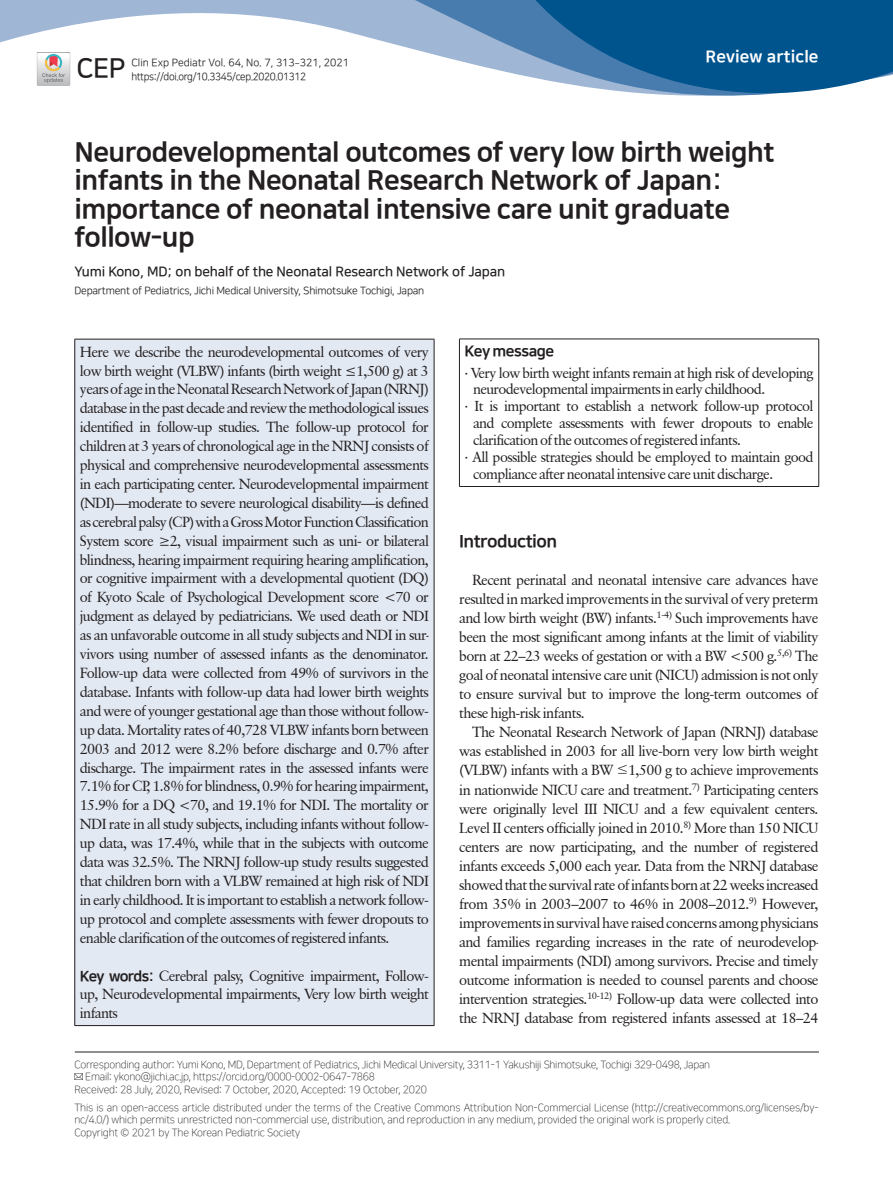
<style>
.page{position:relative;width:893px;height:1191px;background:#fff}
.page>*{position:absolute;margin:0;border:0;box-sizing:border-box;transform-origin:0 0}
.큰제목{font:27px/28.5px "Nanum Square EB";letter-spacing:-.02em;color:#231f20}
.t1{font:27px "Nanum Square B";color:#231f20}
.서론{font:17.25px "Nanum Square EB";letter-spacing:-.035em;color:#231f20}
.t2{font:16.5px "Nanum Square EB";letter-spacing:.005em;color:#fff}
.Key_message{font:15px "Nanum Square EB";letter-spacing:-.03em;color:#231f20}
.영문초록{font:14.55px/18.9px "Classical Garamond BT";letter-spacing:-.045em;color:#231f20;text-align:justify}
.바탕글{font:14.55px/19px "Classical Garamond BT";letter-spacing:-.04em;color:#231f20;text-align:justify}
.Key_message-2{font:14.4px/17px "Classical Garamond BT";letter-spacing:-.045em;color:#231f20}
.이름{font:13.5px "Nanum Square B";letter-spacing:-.01em;color:#231f20}
.각주{font:10.5px/12.6px "Nanum Square L";letter-spacing:-.015em;color:#231f20}
.소속{font:10.5px "Nanum Square R";letter-spacing:-.02em;color:#231f20}
.소속-2{font:10.5px "Nanum Square R";color:#231f20}
.꼬리말{font:10.5px "Nanum Square R";letter-spacing:-.035em;color:#231f20;scale:.95 1}
.s1{font-family:"Utopia Std"}
.s2{font-family:"Nanum Square EB"}
.s3{font-family:"Dotum"}
</style>
<div class="page">
<svg style="left:0;top:0;width:462px;height:86px"></svg>
<svg style="left:462px;top:0;width:431px;height:96px;background:#3575a5"></svg>
<div style="left:75px;top:339px;width:359px;height:686px;background:#e3e9f3"></div>
<hr style="left:74px;top:339px;width:360px;height:1px;background:#231f20">
<hr style="left:74px;top:339px;width:1px;height:686px;background:#231f20">
<hr style="left:434px;top:339px;width:1px;height:686px;background:#231f20">
<hr style="left:74px;top:1025px;width:360px;height:1px;background:#231f20">
<hr style="left:459px;top:339px;width:360px;height:1px;background:#231f20">
<hr style="left:459px;top:339px;width:1px;height:147px;background:#231f20">
<hr style="left:818px;top:339px;width:1px;height:147px;background:#231f20">
<hr style="left:459px;top:486px;width:360px;height:1px;background:#231f20">
<hr style="left:75px;top:1051px;width:744px;height:1px;background:#231f20">
<svg style="left:74px;top:1073px;width:9px;height:7px"></svg>
<p class="t1" style="left:77px;top:54px;width:50px">CEP</p>
<p class="소속-2" style="left:131px;top:57px;width:219px">Clin Exp Pediatr Vol. 64, No. 7, 313<span class="s1">–</span>321, 2021</p>
<p class="꼬리말" style="left:131px;top:71px;width:185px">https://doi.org/10.3345/cep.2020.01312</p>
<p class="t2" style="left:706px;top:48px;width:114px">Review article</p>
<p class="큰제목" style="left:74px;top:138px;width:702px">Neurodevelopmental outcomes of very low birth weight infants in the Neonatal Research Network of Japan: importance of neonatal intensive care unit graduate follow-up</p>
<p class="이름" style="left:74px;top:265px;width:432px">Yumi Kono, MD; on behalf of the Neonatal Research Network of Japan</p>
<p class="소속" style="left:74px;top:285px;width:351px">Department of Pediatrics, Jichi Medical University, Shimotsuke Tochigi, Japan</p>
<p class="영문초록" style="left:80px;top:342px;width:351px">Here we describe the neurodevelopmental outcomes of very low birth weight (VLBW) infants (birth weight ≤1,500 g) at 3 years of age in the Neonatal Research Network of Japan (NRNJ) database in the past decade and review the methodological issues identified in follow-up studies. The follow-up protocol for children at 3 years of chronological age in the NRNJ consists of physical and comprehensive neurodevelopmental assessments in each participating center. Neurodevelopmental impairment (NDI)—moderate to severe neurological disability—is defined as cerebral palsy (CP) with a Gross Motor Function Classification System score ≥2, visual impairment such as uni- or bilateral blindness, hearing impairment requiring hearing amplification, or cognitive impairment with a developmental quotient (DQ) of Kyoto Scale of Psychological Development score &lt;70 or judgment as delayed by pediatricians. We used death or NDI as an unfavorable outcome in all study subjects and NDI in sur&shy;vivors using number of assessed infants as the denominator.<br>Follow-up data were collected from 49% of survivors in the database. Infants with follow-up data had lower birth weights and were of younger gestational age than those without follow&shy;up data. Mortality rates of 40,728 VLBW infants born between 2003 and 2012 were 8.2% before discharge and 0.7% after discharge. The impairment rates in the assessed infants were 7.1% for CP, 1.8% for blindness, 0.9% for hearing impairment, 15.9% for a DQ &lt;70, and 19.1% for NDI. The mortality or NDI rate in all study subjects, including infants without follow&shy;up data, was 17.4%, while that in the subjects with outcome data was 32.5%. The NRNJ follow-up study results suggested that children born with a VLBW remained at high risk of NDI in early childhood. It is important to establish a network follow&shy;up protocol and complete assessments with fewer dropouts to enable clarification of the outcomes of registered infants.</p>
<p class="영문초록" style="left:80px;top:965px;width:351px"><span class="s2">Key words:</span> Cerebral palsy, Cognitive impairment, Follow&shy;up, Neurodevelopmental impairments, Very low birth weight infants</p>
<p class="Key_message" style="left:465px;top:343px;width:91px">Key message</p>
<p class="Key_message-2" style="left:473px;top:364px;width:342px;text-indent:-9px">· Very low birth weight infants remain at high risk of developing neurodevelopmental impairments in early childhood.</p>
<p class="Key_message-2" style="left:473px;top:398px;width:342px;text-align:justify;text-indent:-9px">· It is important to establish a network follow-up protocol and complete assessments with fewer dropouts to enable clarification of the outcomes of registered infants.</p>
<p class="Key_message-2" style="left:473px;top:448px;width:342px;text-indent:-9px">· All possible strategies should be employed to maintain good compliance after neonatal intensive care unit discharge.</p>
<p class="서론" style="left:459px;top:532px;width:99px">Introduction</p>
<p class="바탕글" style="left:459px;top:570px;width:361px;text-indent:13px">Recent perinatal and neonatal intensive care advances have resulted in marked improvements in the survival of very preterm and low birth weight (BW) infants.<sup>1-4)</sup> Such improvements have been the most significant among infants at the limit of viability born at 22–23 weeks of gestation or with a BW &lt;500 g.<sup>5,6)</sup> The goal of neonatal intensive care unit (NICU) admission is not only to ensure survival but to improve the long-term outcomes of these high-risk infants.</p>
<p class="바탕글" style="left:459px;top:722px;width:361px;text-indent:13px">The Neonatal Research Network of Japan (NRNJ) database was established in 2003 for all live-born very low birth weight (VLBW) infants with a BW <span class="s3">≤</span>1,500 g to achieve improvements in nationwide NICU care and treatment.<sup>7)</sup> Participating centers were originally level III NICU and a few equivalent centers.<br>Level II centers officially joined in 2010.<sup>8)</sup> More than 150 NICU centers are now participating, and the number of registered infants exceeds 5,000 each year. Data from the NRNJ database showed that the survival rate of infants born at 22 weeks increased from 35% in 2003–2007 to 46% in 2008–2012.<sup>9)</sup> However, improvements in survival have raised concerns among physicians and families regarding increases in the rate of neurodevelop&shy;mental impairments (NDI) among survivors. Precise and timely outcome information is needed to counsel parents and choose intervention strategies.<sup>10-12)</sup> Follow-up data were collected into the NRNJ database from registered infants assessed at 18–24</p>
<p class="각주" style="left:74px;top:1058px;width:637px">Corresponding author: Yumi Kono, MD, Department of Pediatrics, Jichi Medical University, 3311-1 Yakushiji Shimotsuke, Tochigi 329-0498, Japan</p>
<p class="각주" style="left:85px;top:1070px;width:291px">Email: ykono@jichi.ac.jp, https://orcid.org/0000-0002-0647-7868</p>
<p class="각주" style="left:74px;top:1083px;width:354px">Received: 28 July, 2020, Revised: 7 October, 2020, Accepted: 19 October, 2020</p>
<p class="각주" style="left:74px;top:1101px;width:746px">This is an open-access article distributed under the terms of the Creative Commons Attribution Non-Commercial License (http://creativecommons.org/licenses/by&shy;nc/4.0/) which permits unrestricted non-commercial use, distribution, and reproduction in any medium, provided the original work is properly cited.</p>
<p class="각주" style="left:74px;top:1126px;width:227px">Copyright © 2021 by The Korean Pediatric Society</p>
</div>
